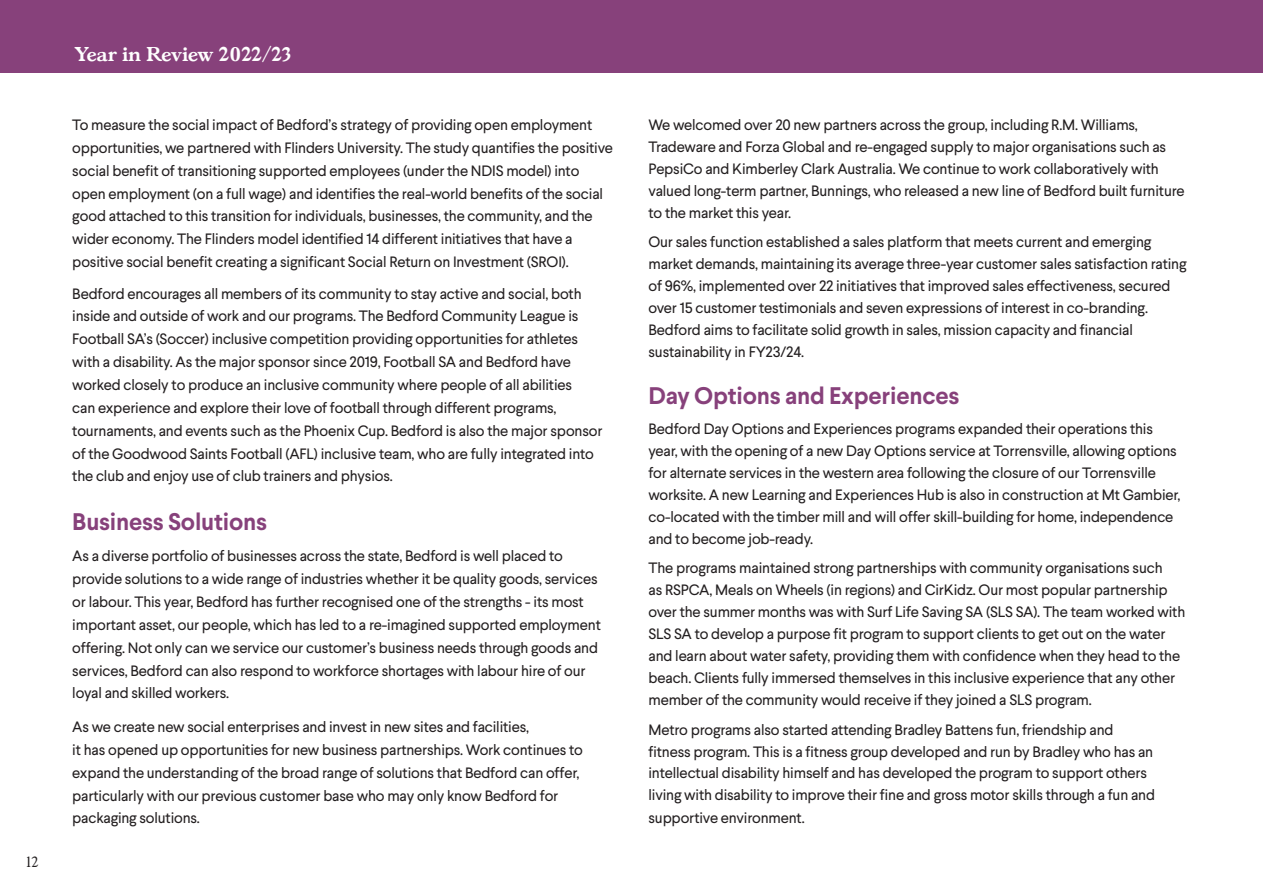
<style>
.page{position:relative;width:1263px;height:893px;background:#fff}
.page>*{position:absolute;margin:0;border:0;box-sizing:border-box;transform-origin:0 0}
.t1{font:700 24px "Larsseit";letter-spacing:-.01em;color:#87417b}
.t2{font:600 19.5px "Gascogne TS";letter-spacing:.01em;color:#fff}
.t3{font:15px/22.8px "Larsseit";letter-spacing:-.01em;color:#231f20}
.t4{font:300 15px "Gascogne TS";color:#231f20}
</style>
<div class="page">
<div style="left:0;top:0;width:1263px;height:72px;background:#87417b"></div>
<p class="t4" style="left:25px;top:853px;width:15px">12</p>
<p class="t2" style="left:75px;top:42px;width:218px">Year in Review 2022/23</p>
<p class="t3" style="left:72px;top:113px;width:542px">To measure the social impact of Bedford’s strategy of providing open employment opportunities, we partnered with Flinders University. The study quantifies the positive social benefit of transitioning supported employees (under the NDIS model) into open employment (on a full wage) and identifies the real-world benefits of the social good attached to this transition for individuals, businesses, the community, and the wider economy. The Flinders model identified 14 different initiatives that have a positive social benefit creating a significant Social Return on Investment (SROI).</p>
<p class="t3" style="left:72px;top:282px;width:532px">Bedford encourages all members of its community to stay active and social, both inside and outside of work and our programs. The Bedford Community League is Football SA’s (Soccer) inclusive competition providing opportunities for athletes with a disability. As the major sponsor since 2019, Football SA and Bedford have worked closely to produce an inclusive community where people of all abilities<br>can experience and explore their love of football through different programs, tournaments, and events such as the Phoenix Cup. Bedford is also the major sponsor of the Goodwood Saints Football (AFL) inclusive team, who are fully integrated into the club and enjoy use of club trainers and physios.</p>
<p class="t1" style="left:72px;top:505px;width:196px">Business Solutions</p>
<p class="t3" style="left:72px;top:544px;width:530px">As a diverse portfolio of businesses across the state, Bedford is well placed to provide solutions to a wide range of industries whether it be quality goods, services or labour. This year, Bedford has further recognised one of the strengths - its most important asset, our people, which has led to a re-imagined supported employment offering. Not only can we service our customer’s business needs through goods and services, Bedford can also respond to workforce shortages with labour hire of our loyal and skilled workers.</p>
<p class="t3" style="left:72px;top:715px;width:512px">As we create new social enterprises and invest in new sites and facilities,<br>it has opened up opportunities for new business partnerships. Work continues to expand the understanding of the broad range of solutions that Bedford can offer, particularly with our previous customer base who may only know Bedford for packaging solutions.</p>
<p class="t3" style="left:648px;top:114px;width:538px;line-height:21.9px">We welcomed over 20 new partners across the group, including R.M. Williams, Tradeware and Forza Global and re-engaged supply to major organisations such as PepsiCo and Kimberley Clark Australia. We continue to work collaboratively with valued long-term partner, Bunnings, who released a new line of Bedford built furniture to the market this year.</p>
<p class="t3" style="left:648px;top:231px;width:540px;line-height:21.9px">Our sales function established a sales platform that meets current and emerging market demands, maintaining its average three-year customer sales satisfaction rating of 96%, implemented over 22 initiatives that improved sales effectiveness, secured over 15 customer testimonials and seven expressions of interest in co-branding.<br>Bedford aims to facilitate solid growth in sales, mission capacity and financial sustainability in FY23/24.</p>
<p class="t1" style="left:648px;top:380px;width:312px">Day Options and Experiences</p>
<p class="t3" style="left:648px;top:418px;width:533px;line-height:21.9px">Bedford Day Options and Experiences programs expanded their operations this year, with the opening of a new Day Options service at Torrensville, allowing options for alternate services in the western area following the closure of our Torrensville worksite. A new Learning and Experiences Hub is also in construction at Mt Gambier, co-located with the timber mill and will offer skill-building for home, independence and to become job-ready.</p>
<p class="t3" style="left:648px;top:557px;width:538px;line-height:21.9px">The programs maintained strong partnerships with community organisations such<br>as RSPCA, Meals on Wheels (in regions) and CirKidz. Our most popular partnership over the summer months was with Surf Life Saving SA (SLS SA). The team worked with SLS SA to develop a purpose fit program to support clients to get out on the water and learn about water safety, providing them with confidence when they head to the beach. Clients fully immersed themselves in this inclusive experience that any other member of the community would receive if they joined a SLS program.</p>
<p class="t3" style="left:648px;top:718px;width:508px;line-height:22.2px">Metro programs also started attending Bradley Battens fun, friendship and fitness program. This is a fitness group developed and run by Bradley who has an intellectual disability himself and has developed the program to support others living with disability to improve their fine and gross motor skills through a fun and supportive environment.</p>
</div>
